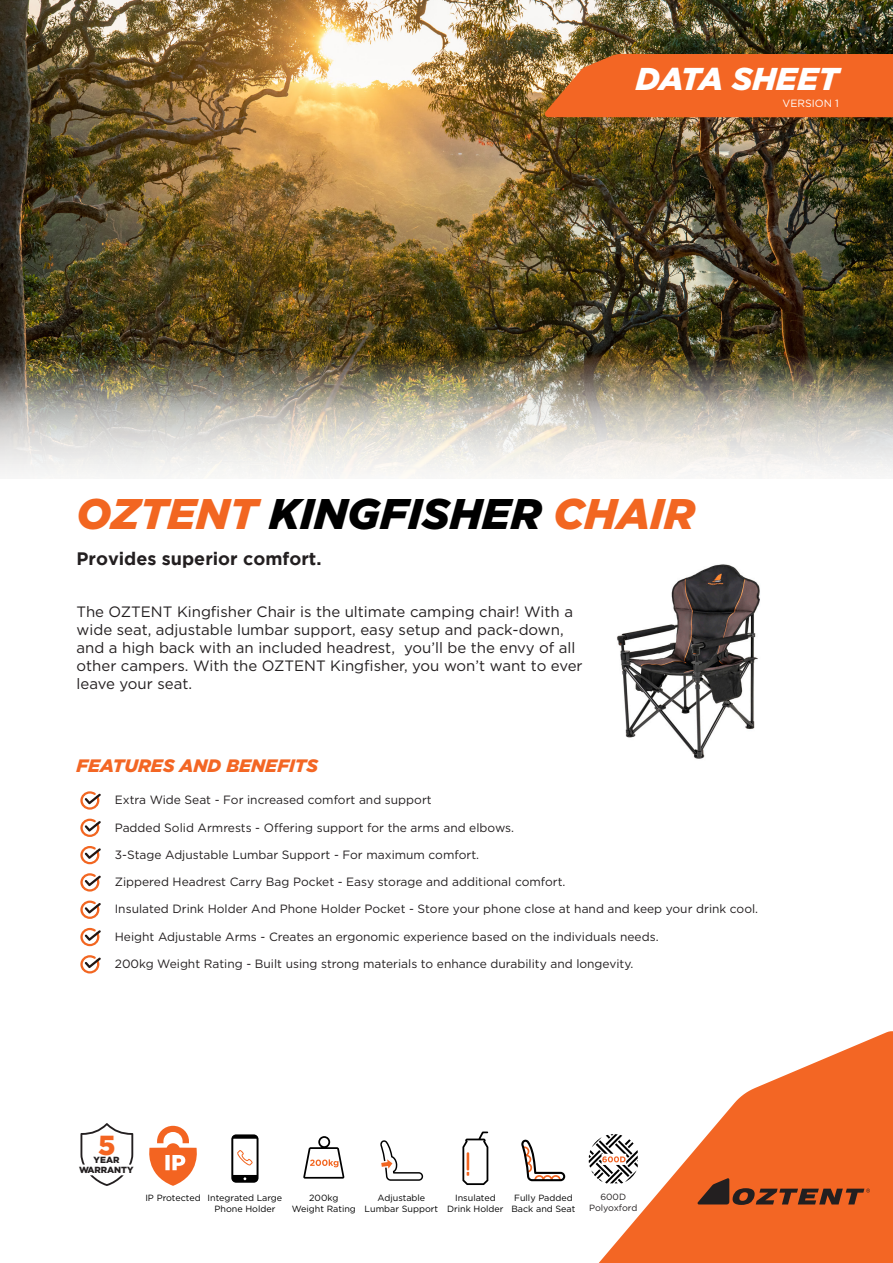
<style>
.page{position:relative;width:893px;height:1263px;background:#fff}
.page>*{position:absolute;margin:0;border:0;box-sizing:border-box;transform-origin:0 0}
.t1{font:italic 900 42.9px "Gotham";color:#f26621}
.t2{font:italic 900 31.65px "Gotham";color:#fff}
.t3{font:900 27.6px "Gotham";color:#f36421}
.t4{font:700 18px "Gotham";color:#231f20}
.t5{font:italic 900 18px "Gotham";color:#f36624}
.t6{font:15px/18px "Gotham";color:#231f20}
.Paragraph_Style_1{font:12px "Gotham";color:#231f20}
.t7{font:10.5px "Gotham";color:#fff}
.t8{font:9px/10.8px "Gotham";color:#000;text-align:center}
.Paragraph_Style_1-2{font:9px/10.8px "Gotham";color:#231f20;text-align:center}
.t9{font:900 8.85px/10.1px "Gotham";color:#231f20;text-align:center}
.s1{color:#000}
</style>
<div class="page">
<img style="left:0;top:0;width:893px;height:355px">
<img style="left:0;top:355px;width:893px;height:119px">
<img style="left:617px;top:564px;width:143px;height:195px">
<svg style="left:599px;top:1031px;width:294px;height:232px;fill:#f36624"></svg>
<svg style="left:698px;top:1178px;width:172px;height:27px;background:#a44b22"></svg>
<svg style="left:545px;top:54px;width:348px;height:63px;background:#ed6828"></svg>
<svg style="left:80px;top:791px;width:21px;height:183px"></svg>
<svg style="left:90px;top:1175px;width:34px;height:11px"></svg>
<svg style="left:80px;top:1123px;width:53px;height:41px"></svg>
<svg style="left:149px;top:1126px;width:48px;height:60px"></svg>
<svg style="left:303px;top:1136px;width:41px;height:42px"></svg>
<svg style="left:380px;top:1140px;width:43px;height:41px"></svg>
<svg style="left:462px;top:1131px;width:26px;height:54px"></svg>
<svg style="left:231px;top:1134px;width:28px;height:49px"></svg>
<svg style="left:521px;top:1139px;width:44px;height:42px"></svg>
<svg style="left:589px;top:1134px;width:49px;height:49px"></svg>
<p class="t2" style="left:636px;top:57px;width:205px">DATA SHEET</p>
<p class="t7" style="left:782px;top:96px;width:58px">VERSION 1</p>
<p class="t1" style="left:77px;top:485px;width:620px">OZTENT <span class="s1">KINGFISHER</span> CHAIR</p>
<p class="t4" style="left:77px;top:548px;width:246px">Provides superior comfort.</p>
<p class="t6" style="left:77px;top:602px;width:508px">The OZTENT Kingfisher Chair is the ultimate camping chair! With a wide seat, adjustable lumbar support, easy setup and pack-down, and a high back with an included headrest, you’ll be the envy of all other campers. With the OZTENT Kingfisher, you won’t want to ever leave your seat.</p>
<p class="t5" style="left:77px;top:753px;width:243px">FEATURES AND BENEFITS</p>
<p class="Paragraph_Style_1" style="left:115px;top:792px;width:318px">Extra Wide Seat - For increased comfort and support</p>
<p class="Paragraph_Style_1" style="left:115px;top:820px;width:401px">Padded Solid Armrests - Offering support for the arms and elbows.</p>
<p class="Paragraph_Style_1" style="left:115px;top:847px;width:366px">3-Stage Adjustable Lumbar Support - For maximum comfort.</p>
<p class="Paragraph_Style_1" style="left:115px;top:874px;width:452px">Zippered Headrest Carry Bag Pocket - Easy storage and additional comfort.</p>
<p class="Paragraph_Style_1" style="left:115px;top:901px;width:645px">Insulated Drink Holder And Phone Holder Pocket - Store your phone close at hand and keep your drink cool.</p>
<p class="Paragraph_Style_1" style="left:115px;top:929px;width:545px">Height Adjustable Arms - Creates an ergonomic experience based on the individuals needs.</p>
<p class="Paragraph_Style_1" style="left:115px;top:956px;width:520px">200kg Weight Rating - Built using strong materials to enhance durability and longevity.</p>
<p class="t3" style="left:98px;top:1129px;width:19px">5</p>
<p class="t9" style="left:79px;top:1154px;width:56px">YEAR<br>WARRANTY</p>
<p class="t8" style="left:145px;top:1192px;width:57px">IP Protected</p>
<p class="t8" style="left:511px;top:1203px;width:65px">Back and Seat</p>
<p class="Paragraph_Style_1-2" style="left:589px;top:1191px;width:50px">600D<br>Polyoxford</p>
<p class="t8" style="left:208px;top:1192px;width:76px">Integrated Large<br>Phone Holder</p>
<p class="t8" style="left:309px;top:1192px;width:31px">200kg</p>
<p class="t8" style="left:292px;top:1203px;width:66px">Weight Rating</p>
<p class="t8" style="left:365px;top:1192px;width:75px">Adjustable<br>Lumbar Support</p>
<p class="t8" style="left:447px;top:1192px;width:58px">Insulated<br>Drink Holder</p>
<p class="t8" style="left:514px;top:1192px;width:60px">Fully Padded</p>
</div>
